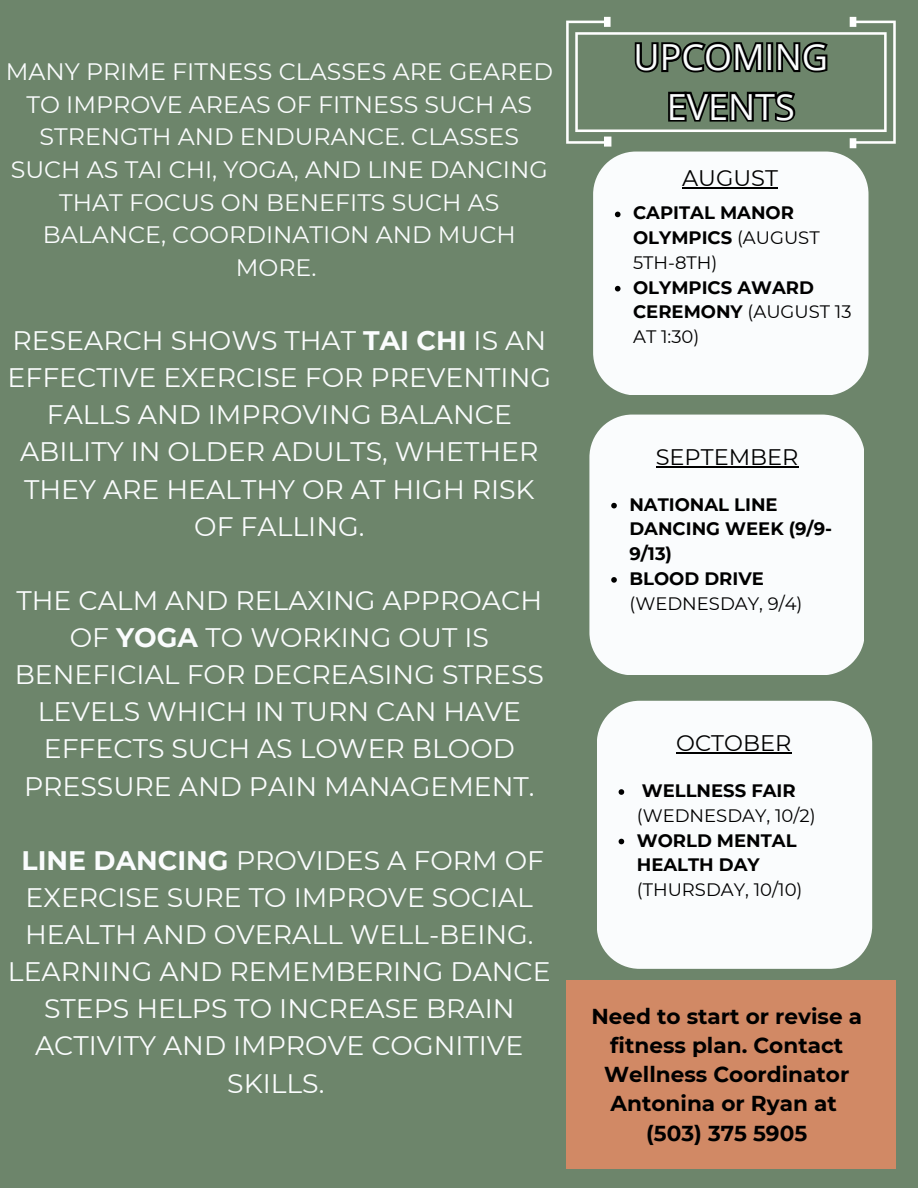
<style>
.page{position:relative;width:918px;height:1188px;background:#6d856b}
.page>*{position:absolute;margin:0;border:0;box-sizing:border-box;transform-origin:0 0}
.t1{font:36px/49.5px "Open Sans";color:#fafcfd;text-align:center}
.t2{font:26.7px/37.2px "Montserrat";color:#fafcfd;text-align:center}
.t3{font:23.7px/32.7px "Montserrat";color:#fafcfd;text-align:center}
.t4{font:22.5px "Montserrat";color:#000}
.t5{font:700 21.6px/29.2px "Montserrat";color:#000;text-align:center}
.t6{font:700 18px/24.8px "Montserrat";color:#000}
.t7{font:18px/24.8px "Montserrat";color:#000}
.s1{font-weight:700}
.s2{font-weight:400}
</style>
<div class="page">
<div style="left:593px;top:152px;width:275px;height:243px;background:#fafcfd"></div>
<div style="left:589px;top:415px;width:275px;height:260px;background:#fafcfd"></div>
<hr style="left:656px;top:466px;width:142px;height:2px;background:#000">
<svg style="left:611px;top:503px;width:6px;height:5px"></svg>
<svg style="left:611px;top:577px;width:6px;height:6px"></svg>
<div style="left:597px;top:701px;width:275px;height:268px;background:#fafcfd"></div>
<hr style="left:676px;top:752px;width:115px;height:1px;background:#000">
<svg style="left:619px;top:789px;width:5px;height:6px"></svg>
<svg style="left:619px;top:839px;width:5px;height:5px"></svg>
<div style="left:566px;top:980px;width:329px;height:188px;background:#d18965"></div>
<svg style="left:566px;top:17px;width:330px;height:131px"></svg>
<hr style="left:682px;top:187px;width:96px;height:1px;background:#000">
<svg style="left:615px;top:212px;width:6px;height:5px"></svg>
<svg style="left:615px;top:286px;width:6px;height:5px"></svg>
<h3 class="t3" style="left:6px;top:55px;width:549px">MANY PRIME FITNESS CLASSES ARE GEARED<br>TO IMPROVE AREAS OF FITNESS SUCH AS<br>STRENGTH AND ENDURANCE. CLASSES<br>SUCH AS TAI CHI, YOGA, AND LINE DANCING<br>THAT FOCUS ON BENEFITS SUCH AS<br>BALANCE, COORDINATION AND MUCH<br>MORE.</h3>
<p class="t2" style="left:8px;top:322px;width:545px">RESEARCH SHOWS THAT <span class="s1">TAI CHI</span> IS AN<br>EFFECTIVE EXERCISE FOR PREVENTING<br>FALLS AND IMPROVING BALANCE<br>ABILITY IN OLDER ADULTS, WHETHER<br>THEY ARE HEALTHY OR AT HIGH RISK<br>OF FALLING.</p>
<p class="t2" style="left:15px;top:582px;width:531px">THE CALM AND RELAXING APPROACH<br>OF <span class="s1">YOGA</span> TO WORKING OUT IS<br>BENEFICIAL FOR DECREASING STRESS<br>LEVELS WHICH IN TURN CAN HAVE<br>EFFECTS SUCH AS LOWER BLOOD<br>PRESSURE AND PAIN MANAGEMENT.</p>
<h3 class="t2" style="left:8px;top:842px;width:544px"><span class="s1">LINE DANCING</span> PROVIDES A FORM OF<br>EXERCISE SURE TO IMPROVE SOCIAL<br>HEALTH AND OVERALL WELL-BEING.<br>LEARNING AND REMEMBERING DANCE<br>STEPS HELPS TO INCREASE BRAIN<br>ACTIVITY AND IMPROVE COGNITIVE<br>SKILLS.</h3>
<p class="t1" style="left:634px;top:31px;width:196px">UPCOMING<br>EVENTS</p>
<p class="t4" style="left:682px;top:164px;width:97px">AUGUST</p>
<h3 class="t6" style="left:633px;top:201px;width:188px">CAPITAL MANOR<br>OLYMPICS <span class="s2">(AUGUST<br>5TH-8TH)</span></h3>
<p class="t6" style="left:633px;top:275px;width:220px">OLYMPICS AWARD<br>CEREMONY <span class="s2">(AUGUST 13<br>AT 1:30)</span></p>
<h3 class="t4" style="left:656px;top:443px;width:144px">SEPTEMBER</h3>
<h2 class="t6" style="left:629px;top:492px;width:204px">NATIONAL LINE<br>DANCING WEEK (9/9-<br>9/13)</h2>
<h2 class="t7" style="left:629px;top:566px;width:175px"><span class="s1">BLOOD DRIVE </span>(WEDNESDAY, 9/4)</h2>
<h2 class="t4" style="left:676px;top:729px;width:117px">OCTOBER</h2>
<p class="t7" style="left:637px;top:778px;width:180px"><span class="s1">WELLNESS FAIR </span>(WEDNESDAY, 10/2)</p>
<h1 class="t6" style="left:637px;top:828px;width:167px">WORLD MENTAL<br>HEALTH DAY <span class="s2">(THURSDAY, 10/10)</span></h1>
<p class="t5" style="left:591px;top:1001px;width:272px">Need to start or revise a fitness plan. Contact<br>Wellness Coordinator<br>Antonina or Ryan at (503) 375 5905</p>
</div>
